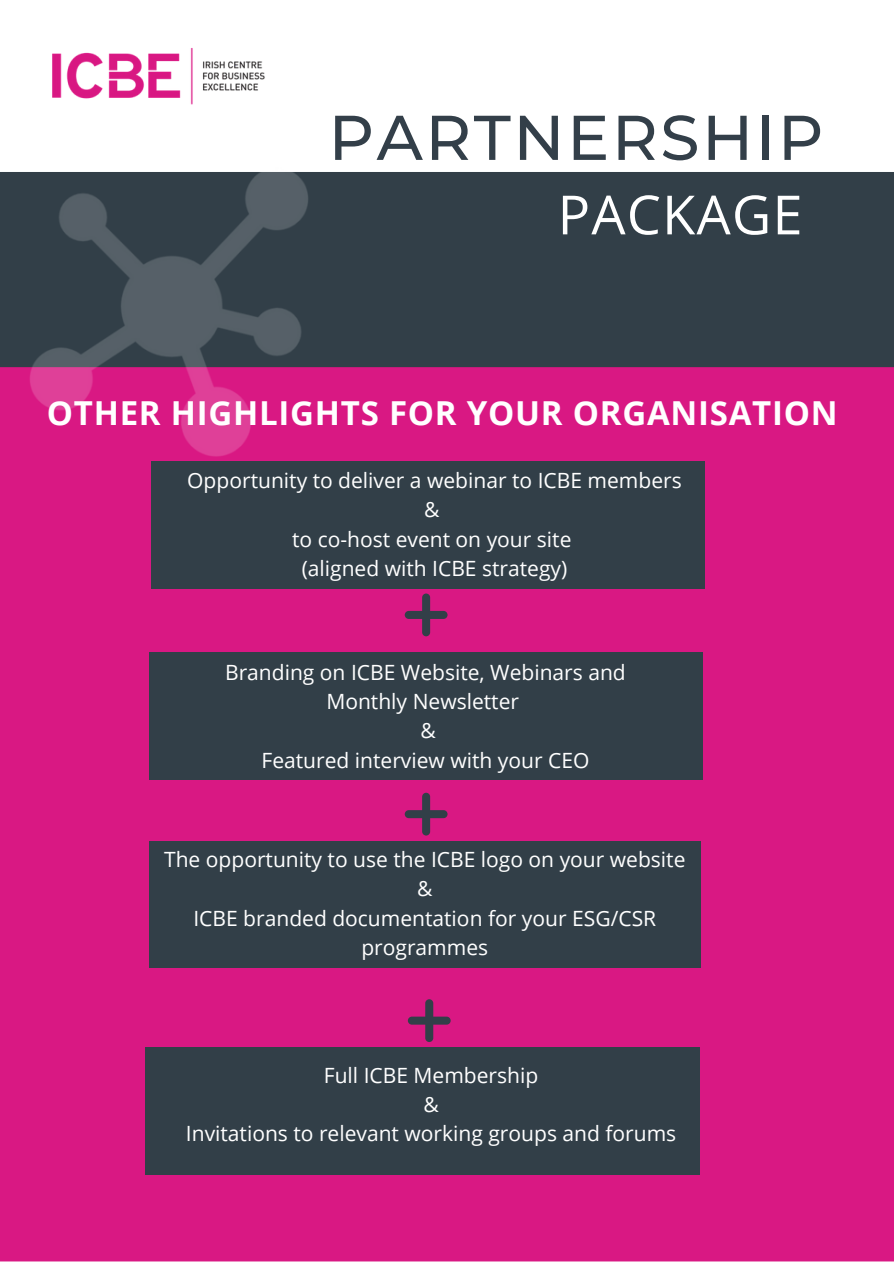
<style>
.page{position:relative;width:894px;height:1264px;background:#fff}
.page>*{position:absolute;margin:0;border:0;box-sizing:border-box;transform-origin:0 0}
.t1{font:500 63px "Montserrat";letter-spacing:.04em;color:#333f49}
.t2{font:54px "Open Sans";letter-spacing:.025em;color:#fff}
.t3{font:700 33px "Open Sans";letter-spacing:.02em;color:#fff}
.t4{font:21px/29.2px "Open Sans";color:#fff;text-align:center}
</style>
<div class="page">
<img style="left:52px;top:48px;width:213px;height:57px">
<div style="left:0;top:172px;width:893px;height:195px;background:#323f48"></div>
<div style="left:0;top:367px;width:893px;height:894px;background:#d91883"></div>
<img style="left:30px;top:172px;width:278px;height:284px">
<div style="left:151px;top:461px;width:553px;height:128px;background:#323f48"></div>
<svg style="left:404px;top:593px;width:43px;height:43px;background:#a32470"></svg>
<div style="left:149px;top:652px;width:553px;height:127px;background:#323f48"></div>
<svg style="left:404px;top:792px;width:43px;height:43px;background:#a32470"></svg>
<div style="left:149px;top:841px;width:551px;height:126px;background:#323f48"></div>
<div style="left:146px;top:1047px;width:554px;height:127px;background:#323f48"></div>
<svg style="left:408px;top:999px;width:42px;height:43px;background:#a2246f"></svg>
<h1 class="t1" style="left:328px;top:99px;width:496px">PARTNERSHIP</h1>
<h2 class="t2" style="left:557px;top:177px;width:246px">PACKAGE</h2>
<h3 class="t3" style="left:47px;top:389px;width:792px">OTHER HIGHLIGHTS FOR YOUR ORGANISATION</h3>
<p class="t4" style="left:187px;top:465px;width:496px">Opportunity to deliver a webinar to ICBE members &amp;<br>to co-host event on your site<br>(aligned with ICBE strategy)</p>
<p class="t4" style="left:225px;top:657px;width:402px">Branding on ICBE Website, Webinars and<br>Monthly Newsletter<br>&amp;<br>Featured interview with your CEO</p>
<p class="t4" style="left:164px;top:844px;width:522px">The opportunity to use the ICBE logo on your website &amp;<br>ICBE branded documentation for your ESG/CSR programmes</p>
<p class="t4" style="left:186px;top:1059px;width:492px">Full ICBE Membership<br>&amp;<br>Invitations to relevant working groups and forums</p>
</div>
